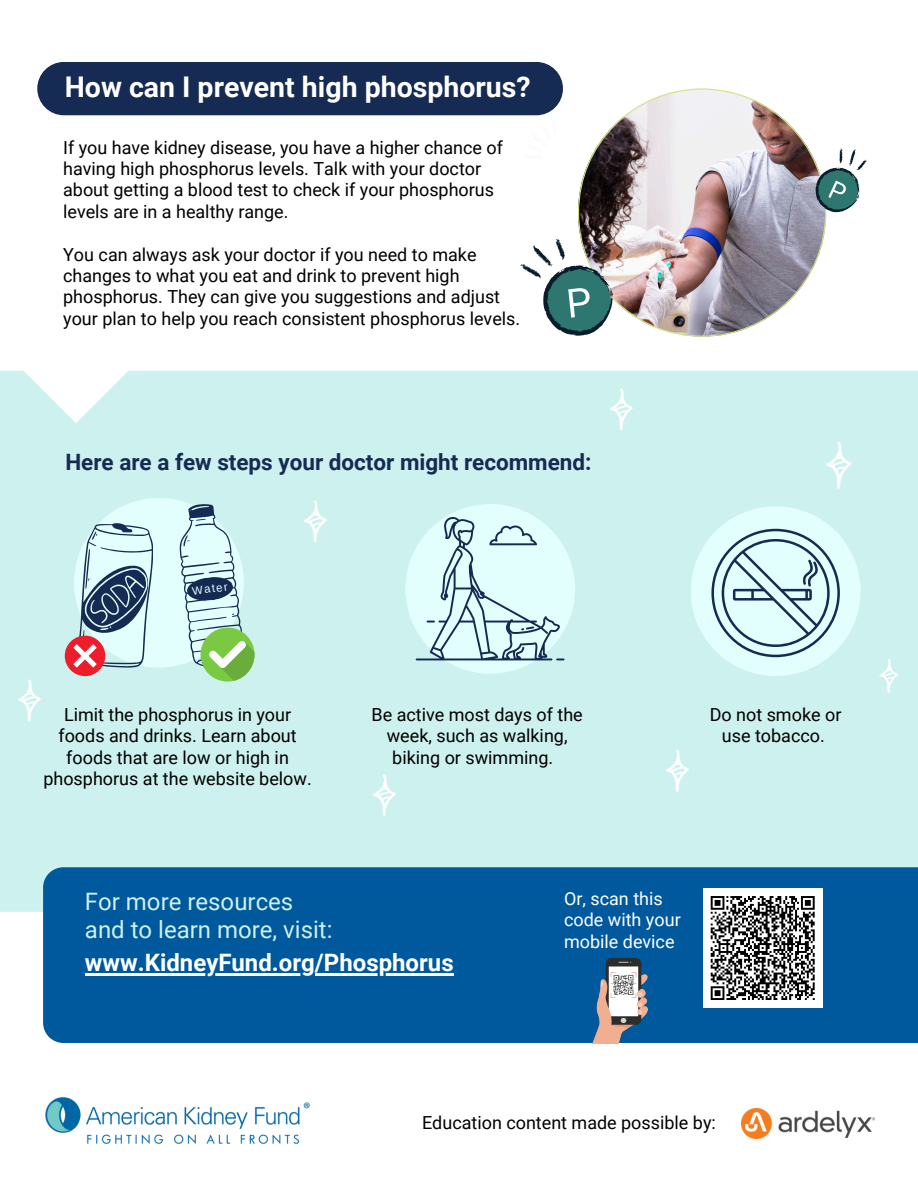
<style>
.page{position:relative;width:918px;height:1188px;background:#fff}
.page>*{position:absolute;margin:0;border:0;box-sizing:border-box;transform-origin:0 0}
.t1{font:700 28.5px "Roboto";color:#fff}
.t2{font:24px/28.2px "Roboto";color:#ccf1ef}
.t3{font:700 24px "Roboto";color:#fff}
.t4{font:700 22.5px "Roboto";color:#152b53}
.t5{font:18px/21.3px "Roboto";color:#000;text-align:center}
.t6{font:18px/21.3px "Roboto";color:#fff}
.t7{font:11.4px "Arimo";color:#e3fffd}
</style>
<div class="page">
<div style="left:0;top:371px;width:918px;height:541px;background:#ccf1ef"></div>
<div style="left:74px;top:498px;width:170px;height:170px;background:#e3fffd;border-radius:50%"></div>
<img style="left:45px;top:1096px;width:265px;height:49px">
<img style="left:741px;top:1109px;width:133px;height:30px">
<img style="left:513px;top:113px;width:34px;height:27px">
<div style="left:37px;top:62px;width:526px;height:53px;background:#152b53;border-radius:27px"></div>
<img style="left:578px;top:88px;width:248px;height:249px">
<div style="left:43px;top:867px;width:875px;height:176px;background:#00599c"></div>
<img style="left:592px;top:959px;width:55px;height:84px">
<div style="left:703px;top:888px;width:120px;height:120px;background:#fff"></div>
<svg style="left:710px;top:896px;width:105px;height:104px"></svg>
<svg style="left:16px;top:370px;width:114px;height:53px"></svg>
<div style="left:691px;top:506px;width:170px;height:170px;background:#e3fffd;border-radius:50%"></div>
<svg style="left:711px;top:529px;width:129px;height:128px"></svg>
<div style="left:65px;top:636px;width:40px;height:40px;background:#ed1d2b;border-radius:50%"></div>
<svg style="left:73px;top:523px;width:80px;height:145px"></svg>
<div style="left:405px;top:504px;width:170px;height:170px;background:#e3fffd;border-radius:50%"></div>
<svg style="left:416px;top:517px;width:148px;height:143px"></svg>
<img style="left:878px;top:657px;width:21px;height:39px">
<img style="left:302px;top:497px;width:27px;height:48px">
<img style="left:663px;top:747px;width:27px;height:48px">
<img style="left:608px;top:385px;width:27px;height:49px">
<img style="left:16px;top:676px;width:27px;height:49px">
<img style="left:371px;top:771px;width:27px;height:49px">
<img style="left:823px;top:439px;width:31px;height:54px">
<svg style="left:180px;top:504px;width:75px;height:178px"></svg>
<svg style="left:520px;top:238px;width:97px;height:99px"></svg>
<hr style="left:85px;top:974px;width:369px;height:2px;background:#fff">
<svg style="left:808px;top:148px;width:59px;height:72px"></svg>
<p class="t1" style="left:65px;top:71px;width:467px">How can I prevent high phosphorus?</p>
<p class="t5" style="left:63px;top:137px;width:441px;text-align:left">If you have kidney disease, you have a higher chance of having high phosphorus levels. Talk with your doctor about getting a blood test to check if your phosphorus levels are in a healthy range.</p>
<p class="t5" style="left:63px;top:244px;width:459px;text-align:left">You can always ask your doctor if you need to make changes to what you eat and drink to prevent high phosphorus. They can give you suggestions and adjust your plan to help you reach consistent phosphorus levels.</p>
<p class="t4" style="left:65px;top:449px;width:528px">Here are a few steps your doctor might recommend:</p>
<p class="t7" style="left:191px;top:585px;width:37px;rotate:-8deg">Water</p>
<p class="t5" style="left:43px;top:704px;width:270px">Limit the phosphorus in your foods and drinks. Learn about foods that are low or high in phosphorus at the website below.</p>
<p class="t5" style="left:372px;top:704px;width:213px">Be active most days of the week, such as walking, biking or swimming.</p>
<p class="t5" style="left:710px;top:704px;width:133px">Do not smoke or use tobacco.</p>
<p class="t2" style="left:85px;top:887px;width:249px">For more resources and to learn more, visit:</p>
<p class="t3" style="left:85px;top:949px;width:370px">www.KidneyFund.org/Phosphorus</p>
<p class="t6" style="left:564px;top:888px;width:118px">Or, scan this code with your mobile device</p>
<p class="t5" style="left:422px;top:1113px;width:295px">Education content made possible by:</p>
</div>
